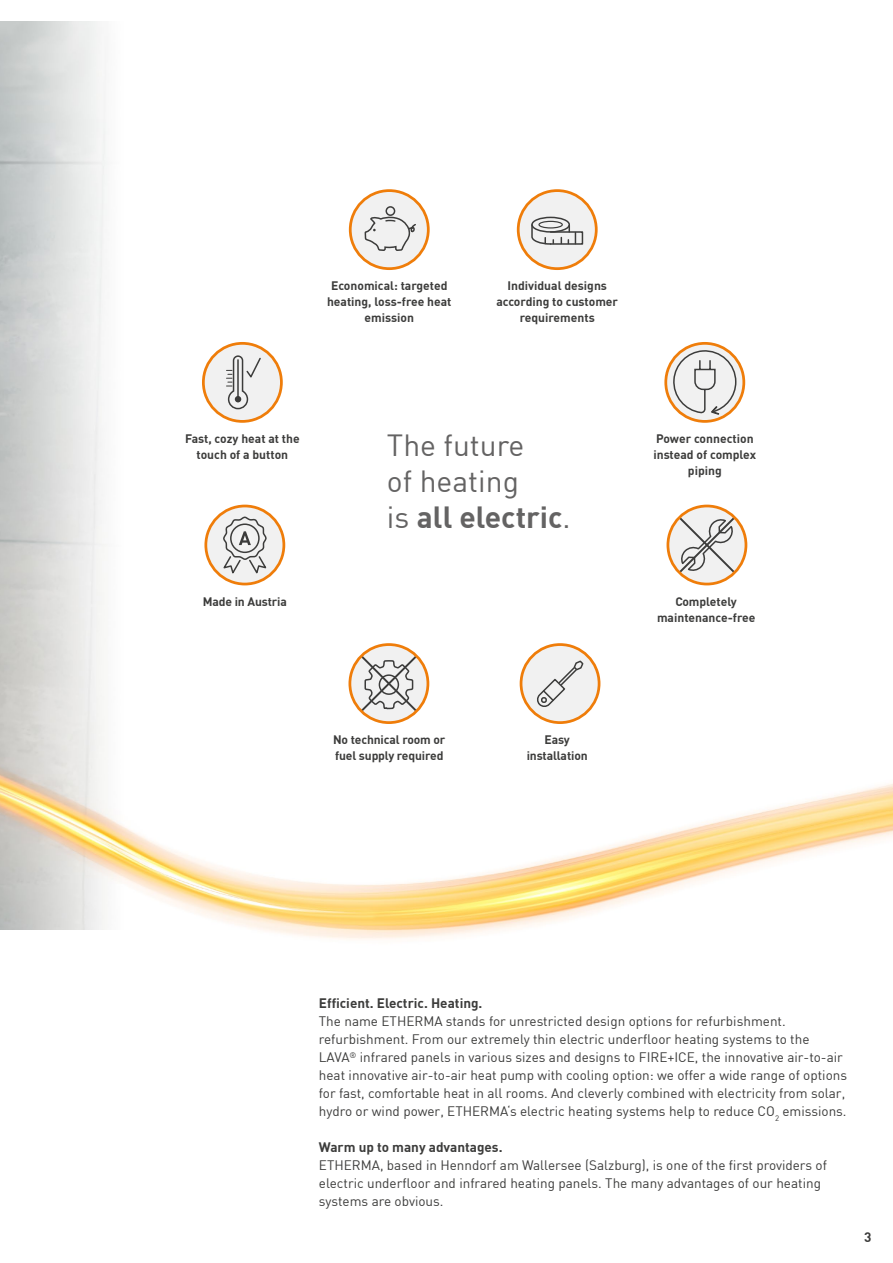
<style>
.page{position:relative;width:893px;height:1263px;background:#fff}
.page>*{position:absolute;margin:0;border:0;box-sizing:border-box;transform-origin:0 0}
.t1{font:30px/36px "DIN";color:#646363}
.t2{font:13.5px/18px "DIN";color:#3c3c3b}
.t3{font:700 13.5px "DIN";color:#3c3c3b}
.t4{font:700 12.15px/16.2px "DIN";color:#3c3c3b;text-align:center}
.s1{font-weight:700}
</style>
<div class="page">
<img style="left:0;top:21px;width:893px;height:918px">
<div style="left:0;top:930px;width:134px;height:78px;background:#fff"></div>
<div style="left:309px;top:263px;width:160px;height:79px;background:#fff"></div>
<div style="left:350px;top:191px;width:78px;height:78px;background:#f1f1f1;border-radius:50%"></div>
<div style="left:349px;top:189px;width:81px;height:81px;border:3px solid #ef7d0a;border-radius:50%"></div>
<svg style="left:364px;top:206px;width:52px;height:45px"></svg>
<div style="left:167px;top:416px;width:150px;height:62px;background:#fff"></div>
<div style="left:203px;top:343px;width:78px;height:78px;background:#f1f1f1;border-radius:50%"></div>
<div style="left:202px;top:342px;width:81px;height:81px;border:3px solid #ef7d0a;border-radius:50%"></div>
<svg style="left:226px;top:355px;width:35px;height:55px"></svg>
<div style="left:509px;top:717px;width:96px;height:62px;background:#fff"></div>
<div style="left:521px;top:644px;width:78px;height:79px;background:#f1f1f1;border-radius:50%"></div>
<div style="left:520px;top:643px;width:80px;height:81px;border:3px solid #ef7d0a;border-radius:50%"></div>
<svg style="left:537px;top:660px;width:47px;height:47px"></svg>
<div style="left:640px;top:579px;width:132px;height:62px;background:#fff"></div>
<svg style="left:668px;top:506px;width:78px;height:78px"></svg>
<div style="left:666px;top:505px;width:81px;height:80px;border:3px solid #ef7d0a;border-radius:50%"></div>
<svg style="left:674px;top:512px;width:66px;height:66px"></svg>
<div style="left:479px;top:263px;width:155px;height:79px;background:#fff"></div>
<div style="left:518px;top:191px;width:78px;height:78px;background:#f1f1f1;border-radius:50%"></div>
<div style="left:517px;top:189px;width:81px;height:81px;border:3px solid #ef7d0a;border-radius:50%"></div>
<div style="left:531px;top:217px;width:39px;height:16px;border:2px solid #3c3c3b;border-radius:50%"></div>
<div style="left:538px;top:221px;width:25px;height:8px;border:1px solid #3c3c3b;border-radius:50%"></div>
<div style="left:550px;top:231px;width:33px;height:14px;border:2px solid #3c3c3b"></div>
<svg style="left:568px;top:225px;width:8px;height:19px"></svg>
<svg style="left:531px;top:223px;width:23px;height:22px"></svg>
<div style="left:315px;top:717px;width:147px;height:64px;background:#fff"></div>
<svg style="left:350px;top:644px;width:78px;height:79px"></svg>
<div style="left:348px;top:643px;width:81px;height:81px;border:3px solid #ef7d0a;border-radius:50%"></div>
<svg style="left:356px;top:645px;width:66px;height:72px"></svg>
<div style="left:636px;top:416px;width:137px;height:79px;background:#fff"></div>
<svg style="left:666px;top:343px;width:78px;height:78px"></svg>
<div style="left:664px;top:342px;width:81px;height:81px;border:3px solid #ef7d0a;border-radius:50%"></div>
<svg style="left:673px;top:348px;width:64px;height:67px"></svg>
<div style="left:185px;top:578px;width:120px;height:47px;background:#fff"></div>
<svg style="left:206px;top:506px;width:78px;height:78px;fill:#f1f1f1"></svg>
<div style="left:204px;top:505px;width:81px;height:80px;border:3px solid #ef7d0a;border-radius:50%"></div>
<svg style="left:221px;top:516px;width:48px;height:60px"></svg>
<p class="t4" style="left:327px;top:277px;width:126px">Economical: targeted heating, loss-free heat emission</p>
<p class="t4" style="left:496px;top:277px;width:123px">Individual designs according to customer requirements</p>
<p class="t4" style="left:185px;top:430px;width:116px">Fast, cozy heat at the touch of a button</p>
<p class="t4" style="left:203px;top:592px;width:86px">Made in Austria</p>
<h1 class="t1" style="left:387px;top:427px;width:185px">The future<br>of heating<br>is <span class="s1">all electric</span>.</h1>
<p class="t4" style="left:653px;top:430px;width:104px">Power connection instead of complex piping</p>
<p class="t4" style="left:657px;top:592px;width:100px">Completely maintenance-free</p>
<p class="t4" style="left:333px;top:731px;width:114px;text-align:left">No technical room or fuel supply required</p>
<p class="t4" style="left:527px;top:731px;width:62px">Easy installation</p>
<p class="t3" style="left:319px;top:994px;width:165px">Efficient. Electric. Heating.</p>
<p class="t2" style="left:319px;top:1012px;width:530px">The name ETHERMA stands for unrestricted design options for refurbishment. refurbishment. From our extremely thin electric underfloor heating systems to the LAVA<sup>®</sup> infrared panels in various sizes and designs to FIRE+ICE, the innovative air-to-air heat innovative air-to-air heat pump with cooling option: we offer a wide range of options for fast, comfortable heat in all rooms. And cleverly combined with electricity from solar, hydro or wind power, ETHERMA‘s electric heating systems help to reduce CO<sub>2</sub> emissions.</p>
<p class="t3" style="left:319px;top:1138px;width:185px">Warm up to many advantages.</p>
<p class="t2" style="left:319px;top:1156px;width:510px">ETHERMA, based in Henndorf am Wallersee (Salzburg), is one of the first providers of electric underfloor and infrared heating panels. The many advantages of our heating systems are obvious.</p>
<p class="t3" style="left:864px;top:1228px;width:9px">3</p>
</div>
